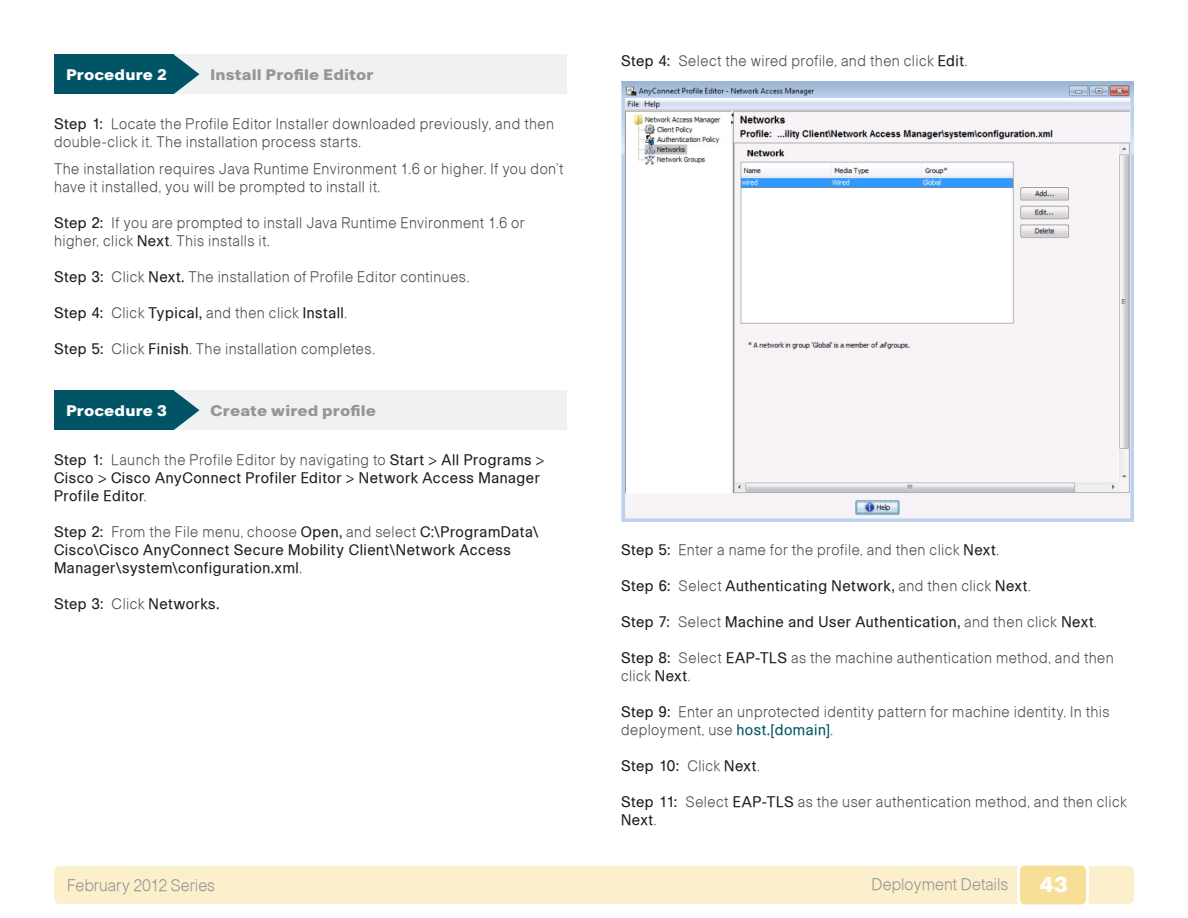
<style>
.page{position:relative;width:1188px;height:918px;background:#fff}
.page>*{position:absolute;margin:0;border:0;box-sizing:border-box;transform-origin:0 0}
.t1{font:900 21px "Cisco";color:#fff}
.t2{font:16.5px "Ciscolight";color:#969696;scale:.95 1}
.Numbered_step_SBA{font:15px/18px "Ciscolight";letter-spacing:.03em;color:#4d4d4d;scale:.95 1}
.Numbered_step_SBA-2{font:15px/18px "Ciscoregular";letter-spacing:.035em;color:#231f20;scale:.95 1}
.Body_text_SBA{font:15px/18px "Ciscolight";letter-spacing:.03em;color:#4d4d4d;scale:.95 1}
.Place_Procedure_Head{font:900 15px "Cisco";letter-spacing:.005em;color:#969696}
.Place_Procedure_Head-2{font:900 15px "Cisco";letter-spacing:.005em;color:#fff}
.Numbered_step_SBA-3{font:15px "Cisco";letter-spacing:.03em;color:#231f20;scale:.95 1}
.s1{font-family:"Cisco";color:#231f20}
.s2{font-family:"Ciscoregular";color:#231f20}
.s3{font-family:"Cisco"}
.s4{font-family:"Ciscolight";color:#4d4d4d}
.s5{font-family:"Ciscoregular";color:#005568}
.s6{font-family:"Ciscoregular"}
</style>
<div class="page">
<div style="left:54px;top:866px;width:1080px;height:38px;background:#fcefcb;border-radius:6px"></div>
<div style="left:1019px;top:864px;width:68px;height:42px;background:#f7df97;border-radius:6px"></div>
<div style="left:1017px;top:863px;width:72px;height:44px;border:3px solid #fff;border-radius:6px"></div>
<div style="left:54px;top:55px;width:513px;height:39px;background:#f0f2f2"></div>
<div style="left:54px;top:55px;width:120px;height:39px;background:#005466"></div>
<svg style="left:174px;top:55px;width:26px;height:39px"></svg>
<div style="left:54px;top:391px;width:513px;height:39px;background:#f0f2f2"></div>
<div style="left:54px;top:391px;width:120px;height:39px;background:#005466"></div>
<svg style="left:174px;top:391px;width:26px;height:39px"></svg>
<img style="left:621px;top:82px;width:513px;height:440px">
<p class="Place_Procedure_Head-2" style="left:66px;top:66px;width:103px">Procedure 2</p>
<p class="Place_Procedure_Head" style="left:210px;top:66px;width:165px">Install Profile Editor</p>
<p class="Numbered_step_SBA" style="left:54px;top:115px;width:528px"><span class="s1">Step 1:</span> Locate the Profile Editor Installer downloaded previously, and then double-click it. The installation process starts.</p>
<p class="Body_text_SBA" style="left:54px;top:160px;width:538px">The installation requires Java Runtime Environment 1.6 or higher. If you don’t have it installed, you will be prompted to install it.</p>
<p class="Numbered_step_SBA" style="left:54px;top:214px;width:497px"><span class="s1">Step 2:</span> If you are prompted to install Java Runtime Environment 1.6 or higher, click <span class="s2">Next</span>. This installs it.</p>
<p class="Numbered_step_SBA" style="left:54px;top:268px;width:439px"><span class="s1">Step 3:</span> Click <span class="s2">Next.</span> The installation of Profile Editor continues.</p>
<p class="Numbered_step_SBA" style="left:54px;top:304px;width:310px"><span class="s1">Step 4:</span> Click <span class="s2">Typical,</span> and then click <span class="s2">Install</span>.</p>
<p class="Numbered_step_SBA" style="left:54px;top:340px;width:339px"><span class="s1">Step 5:</span> Click <span class="s2">Finish</span>. The installation completes.</p>
<p class="Place_Procedure_Head-2" style="left:66px;top:402px;width:103px">Procedure 3</p>
<p class="Place_Procedure_Head" style="left:210px;top:402px;width:168px">Create wired profile</p>
<p class="Numbered_step_SBA-2" style="left:54px;top:451px;width:518px"><span class="s3">Step 1:</span> <span class="s4">Launch the Profile Editor by navigating to</span> Start &gt; All Programs &gt;<br>Cisco &gt; Cisco AnyConnect Profiler Editor &gt; Network Access Manager<br>Profile Editor<span class="s4">.</span></p>
<p class="Numbered_step_SBA-2" style="left:54px;top:523px;width:512px"><span class="s3">Step 2:</span> <span class="s4">From the File menu, choose</span> Open, <span class="s4">and select</span> C:\ProgramData\<br>Cisco\Cisco AnyConnect Secure Mobility Client\Network Access<br>Manager\system\configuration.xml<span class="s4">.</span></p>
<p class="Numbered_step_SBA-2" style="left:54px;top:595px;width:175px"><span class="s3">Step 3:</span> <span class="s4">Click</span> Networks.</p>
<p class="Numbered_step_SBA" style="left:621px;top:51px;width:366px"><span class="s1">Step 4:</span> Select the wired profile, and then click <span class="s2">Edit</span>.</p>
<p class="Numbered_step_SBA" style="left:621px;top:540px;width:399px"><span class="s1">Step 5:</span> Enter a name for the profile, and then click <span class="s2">Next</span>.</p>
<p class="Numbered_step_SBA-2" style="left:621px;top:576px;width:433px"><span class="s3">Step 6:</span> <span class="s4">Select</span> Authenticating Network, <span class="s4">and then click</span> Next<span class="s4">.</span></p>
<p class="Numbered_step_SBA-2" style="left:621px;top:612px;width:502px"><span class="s3">Step 7:</span> <span class="s4">Select</span> Machine and User Authentication, <span class="s4">and then click</span> Next<span class="s4">.</span></p>
<p class="Numbered_step_SBA" style="left:621px;top:648px;width:520px"><span class="s1">Step 8:</span> Select <span class="s2">EAP-TLS</span> as the machine authentication method, and then click <span class="s2">Next</span>.</p>
<p class="Numbered_step_SBA" style="left:621px;top:702px;width:516px"><span class="s1">Step 9:</span> Enter an unprotected identity pattern for machine identity. In this deployment, use <span class="s5">host.[domain]</span>.</p>
<p class="Numbered_step_SBA-3" style="left:621px;top:757px;width:147px">Step 10: <span class="s4">Click</span> <span class="s6">Next</span><span class="s4">.</span></p>
<p class="Numbered_step_SBA" style="left:621px;top:792px;width:534px"><span class="s1">Step 11:</span> Select <span class="s2">EAP-TLS</span> as the user authentication method, and then click<br><span class="s2">Next</span>.</p>
<p class="t2" style="left:67px;top:875px;width:157px">February 2012 Series</p>
<p class="t2" style="left:872px;top:874px;width:146px">Deployment Details</p>
<h1 class="t1" style="left:1039px;top:872px;width:31px">43</h1>
</div>
